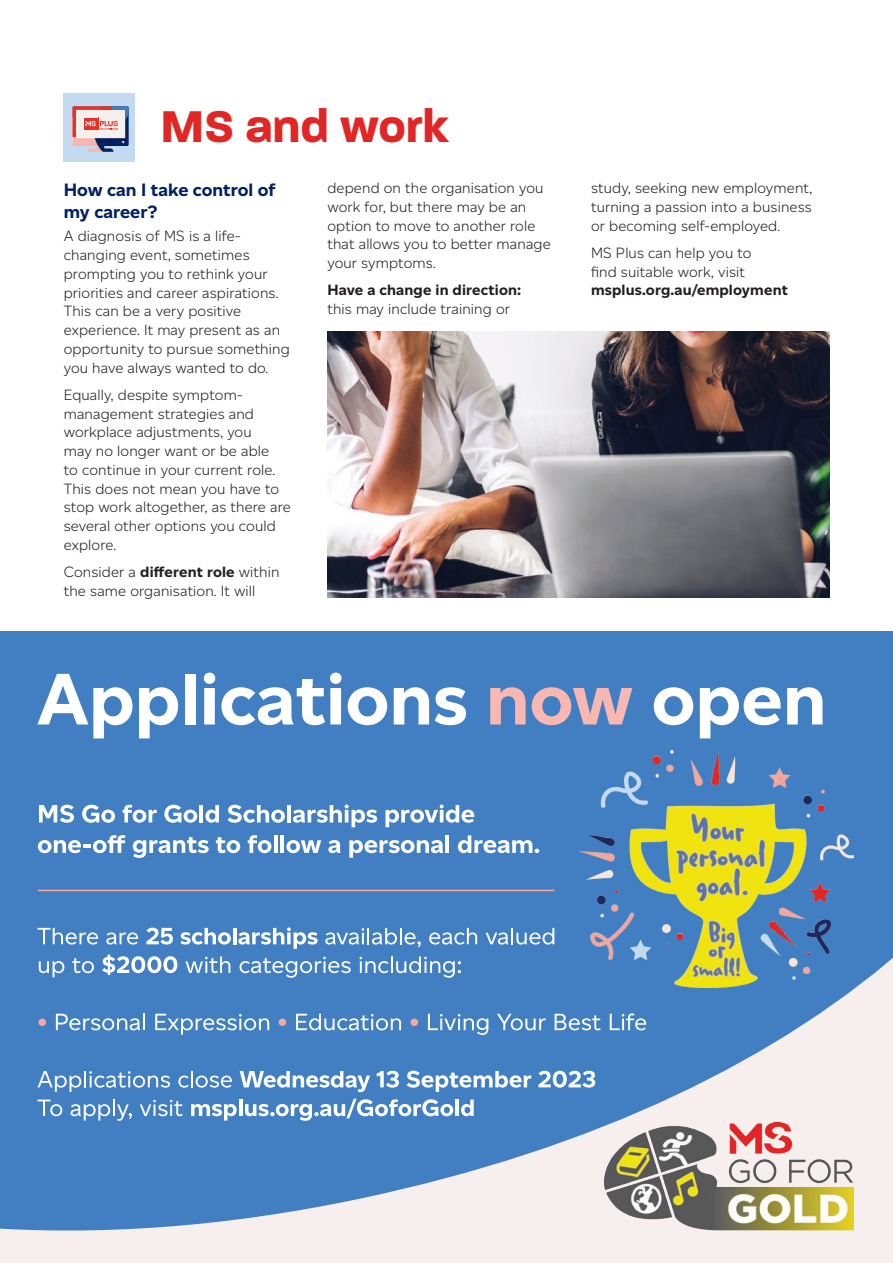
<style>
.page{position:relative;width:893px;height:1263px;background:#fff}
.page>*{position:absolute;margin:0;border:0;box-sizing:border-box;transform-origin:0 0}
.H1_Heading{font:700 48px "Paralucent";color:#e12725}
.Sub_headings_new{font:700 18px/22.5px "Altform";color:#002160}
.Body_Text{font:300 15px/18.8px "Altform";letter-spacing:.01em;color:#231f20}
.s1{font-weight:700}
</style>
<div class="page">
<img style="left:327px;top:332px;width:502px;height:265px">
<div style="left:64px;top:94px;width:71px;height:68px;background:#c3daf1"></div>
<svg style="left:72px;top:106px;width:57px;height:46px;background:#c4a4af"></svg>
<div style="left:0;top:631px;width:893px;height:632px;background:#f6efed"></div>
<svg style="left:0;top:631px;width:893px;height:600px;background:#5f8fc4"></svg>
<img style="left:578px;top:749px;width:275px;height:238px">
<svg style="left:37px;top:674px;width:95px;height:64px;background:#8ab0d9"></svg>
<svg style="left:139px;top:687px;width:39px;height:51px;background:#aec8e5"></svg>
<div style="left:185px;top:674px;width:10px;height:50px;background:#fff"></div>
<svg style="left:204px;top:673px;width:11px;height:51px"></svg>
<svg style="left:221px;top:673px;width:120px;height:52px;background:#94b6dc"></svg>
<svg style="left:348px;top:687px;width:39px;height:38px"></svg>
<svg style="left:394px;top:687px;width:35px;height:37px"></svg>
<svg style="left:435px;top:687px;width:31px;height:38px"></svg>
<svg style="left:490px;top:687px;width:36px;height:37px"></svg>
<svg style="left:532px;top:687px;width:100px;height:38px;background:#aa9eb8"></svg>
<svg style="left:654px;top:687px;width:39px;height:38px"></svg>
<svg style="left:700px;top:687px;width:81px;height:51px;background:#9ebddf"></svg>
<svg style="left:787px;top:687px;width:35px;height:37px"></svg>
<svg style="left:39px;top:805px;width:35px;height:18px"></svg>
<svg style="left:82px;top:805px;width:33px;height:18px"></svg>
<svg style="left:123px;top:805px;width:34px;height:18px"></svg>
<svg style="left:164px;top:805px;width:33px;height:18px"></svg>
<hr style="left:200px;top:805px;width:3px;height:17px;background:#fff">
<svg style="left:205px;top:805px;width:14px;height:18px"></svg>
<svg style="left:228px;top:805px;width:57px;height:18px"></svg>
<hr style="left:287px;top:805px;width:4px;height:17px;background:#fff">
<svg style="left:293px;top:804px;width:84px;height:23px;background:#81aad6"></svg>
<svg style="left:385px;top:804px;width:89px;height:23px;background:#80aad6"></svg>
<svg style="left:38px;top:835px;width:88px;height:18px;background:#8bb1d9"></svg>
<svg style="left:133px;top:837px;width:76px;height:21px;background:#87aed8"></svg>
<svg style="left:216px;top:837px;width:24px;height:16px"></svg>
<svg style="left:248px;top:835px;width:23px;height:18px"></svg>
<hr style="left:274px;top:835px;width:3px;height:18px;background:#fff">
<hr style="left:280px;top:835px;width:4px;height:18px;background:#fff">
<svg style="left:286px;top:840px;width:35px;height:13px"></svg>
<svg style="left:328px;top:840px;width:13px;height:13px"></svg>
<svg style="left:349px;top:840px;width:94px;height:18px;background:#8fb4db"></svg>
<hr style="left:446px;top:835px;width:3px;height:18px;background:#fff">
<svg style="left:458px;top:835px;width:81px;height:18px"></svg>
<svg style="left:38px;top:928px;width:60px;height:16px"></svg>
<svg style="left:106px;top:932px;width:32px;height:12px"></svg>
<svg style="left:146px;top:928px;width:27px;height:16px"></svg>
<svg style="left:180px;top:928px;width:51px;height:16px"></svg>
<hr style="left:233px;top:928px;width:3px;height:16px;background:#fff">
<svg style="left:238px;top:927px;width:80px;height:22px;background:#7fa9d6"></svg>
<svg style="left:325px;top:928px;width:96px;height:19px;background:#72a0d1"></svg>
<svg style="left:429px;top:928px;width:48px;height:16px"></svg>
<svg style="left:486px;top:928px;width:68px;height:16px"></svg>
<svg style="left:39px;top:961px;width:25px;height:16px"></svg>
<svg style="left:72px;top:958px;width:22px;height:15px"></svg>
<svg style="left:102px;top:955px;width:75px;height:20px"></svg>
<svg style="left:185px;top:956px;width:45px;height:17px"></svg>
<svg style="left:239px;top:957px;width:112px;height:21px;background:#6b9bcf"></svg>
<svg style="left:359px;top:956px;width:102px;height:22px;background:#699ace"></svg>
<div style="left:38px;top:1018px;width:8px;height:8px;background:#f7a79b;border-radius:50%"></div>
<svg style="left:56px;top:1014px;width:89px;height:16px"></svg>
<svg style="left:155px;top:1014px;width:114px;height:21px;background:#6b9bcf"></svg>
<div style="left:279px;top:1018px;width:7px;height:8px;background:#f7a79b;border-radius:50%"></div>
<svg style="left:296px;top:1014px;width:105px;height:16px;background:#78a4d3"></svg>
<div style="left:410px;top:1018px;width:8px;height:8px;background:#f7a79b;border-radius:50%"></div>
<svg style="left:428px;top:1014px;width:60px;height:21px"></svg>
<svg style="left:497px;top:1014px;width:49px;height:16px"></svg>
<svg style="left:555px;top:1014px;width:46px;height:16px"></svg>
<svg style="left:610px;top:1013px;width:36px;height:17px"></svg>
<svg style="left:38px;top:1071px;width:132px;height:21px;background:#6c9ccf"></svg>
<svg style="left:178px;top:1071px;width:54px;height:17px"></svg>
<svg style="left:240px;top:1071px;width:130px;height:21px;background:#86add8"></svg>
<svg style="left:377px;top:1071px;width:22px;height:17px"></svg>
<svg style="left:407px;top:1071px;width:124px;height:21px;background:#83abd7"></svg>
<svg style="left:538px;top:1071px;width:57px;height:17px"></svg>
<svg style="left:38px;top:1099px;width:24px;height:17px"></svg>
<svg style="left:71px;top:1099px;width:61px;height:22px"></svg>
<svg style="left:140px;top:1100px;width:43px;height:16px"></svg>
<svg style="left:191px;top:1104px;width:46px;height:16px"></svg>
<hr style="left:239px;top:1099px;width:3px;height:17px;background:#fff">
<svg style="left:245px;top:1098px;width:208px;height:23px;background:#7aa5d4"></svg>
<hr style="left:455px;top:1099px;width:4px;height:17px;background:#fff">
<svg style="left:461px;top:1099px;width:13px;height:17px"></svg>
<hr style="left:38px;top:890px;width:516px;height:1px;background:#f7a79b">
<p class="H1_Heading" style="left:160px;top:98px;width:290px">MS and work</p>
<p class="Sub_headings_new" style="left:64px;top:179px;width:214px">How can I take control of my career?</p>
<p class="Body_Text" style="left:64px;top:227px;width:227px">A diagnosis of MS is a life&shy;changing event, sometimes prompting you to rethink your priorities and career aspirations.<br>This can be a very positive experience. It may present as an opportunity to pursue something you have always wanted to do.</p>
<p class="Body_Text" style="left:64px;top:385px;width:229px">Equally, despite symptom&shy;management strategies and workplace adjustments, you<br>may no longer want or be able<br>to continue in your current role.<br>This does not mean you have to stop work altogether, as there are several other options you could explore.</p>
<p class="Body_Text" style="left:64px;top:563px;width:217px">Consider a <span class="s1">different role</span> within the same organisation. It will</p>
<p class="Body_Text" style="left:327px;top:179px;width:225px">depend on the organisation you work for, but there may be an option to move to another role that allows you to better manage your symptoms.</p>
<p class="Body_Text" style="left:327px;top:281px;width:195px"><span class="s1">Have a change in direction: </span>this may include training or</p>
<p class="Body_Text" style="left:591px;top:179px;width:223px;text-align:justify">study, seeking new employment, turning a passion into a business or becoming self-employed.</p>
<p class="Body_Text" style="left:591px;top:243px;width:198px">MS Plus can help you to<br>find suitable work, visit <span class="s1">msplus.org.au/employment</span></p>
</div>
